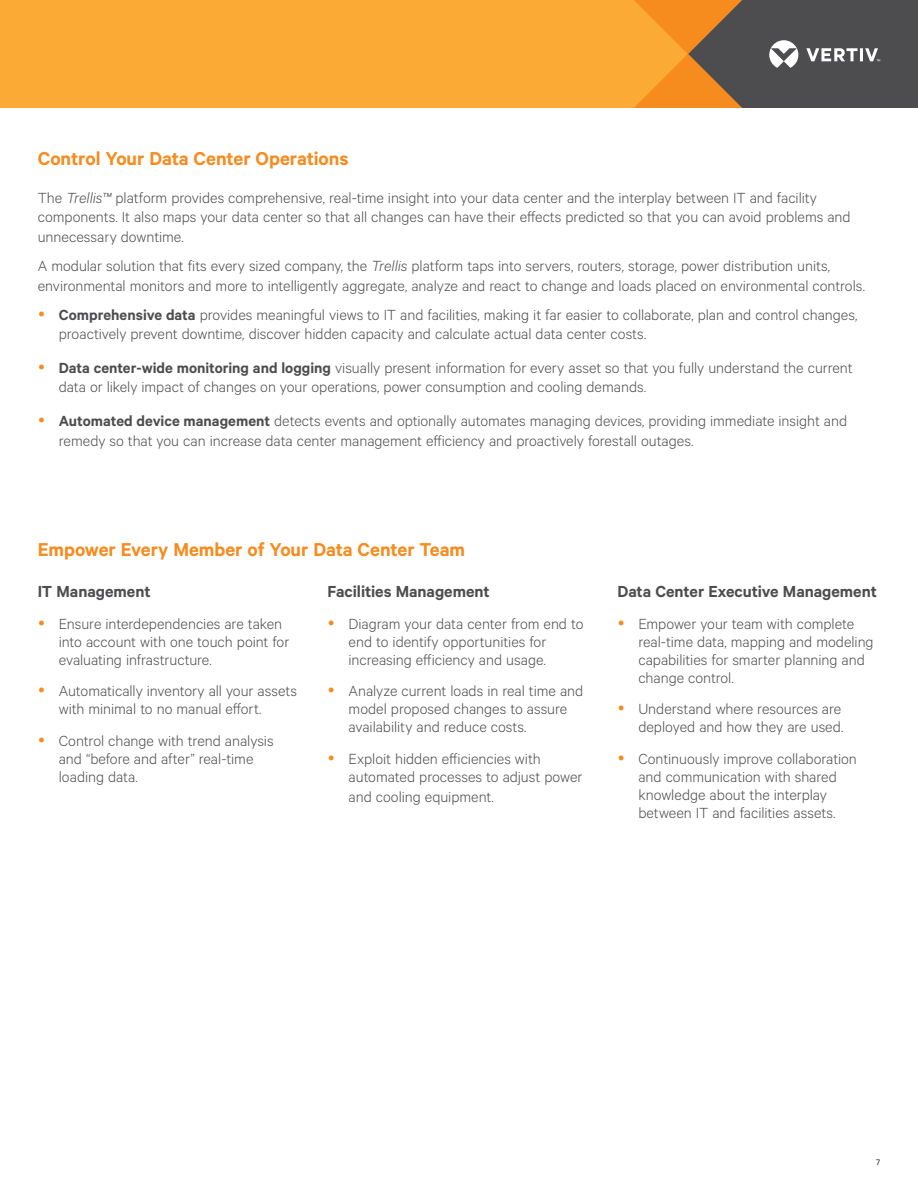
<style>
.page{position:relative;width:918px;height:1188px;background:#fff}
.page>*{position:absolute;margin:0;border:0;box-sizing:border-box;transform-origin:0 0}
.t1{font:600 21px "Calibre";color:#f68b1e}
.t2{font:600 18px "Calibre";color:#4d4d4f}
.t3{font:300 16.5px/18px "Calibre";color:#4d4d4f}
.t4{font:9px "Calibre";color:#231f20}
.s1{font-style:italic}
.s2{font-weight:600}
</style>
<div class="page">
<div style="left:0;top:0;width:634px;height:108px;background:#fbab35"></div>
<svg style="left:634px;top:0;width:284px;height:108px"></svg>
<p class="t1" style="left:38px;top:146px;width:312px">Control Your Data Center Operations</p>
<p class="t3" style="left:38px;top:187px;width:814px;line-height:19.8px">The <span class="s1">Trellis™</span> platform provides comprehensive, real-time insight into your data center and the interplay between IT and facility components. It also maps your data center so that all changes can have their effects predicted so that you can avoid problems and unnecessary downtime.</p>
<p class="t3" style="left:38px;top:255px;width:829px;line-height:19.8px">A modular solution that fits every sized company, the <span class="s1">Trellis</span> platform taps into servers, routers, storage, power distribution units, environmental monitors and more to intelligently aggregate, analyze and react to change and loads placed on environmental controls.</p>
<p class="t3" style="left:59px;top:304px;width:800px;line-height:19.8px"><span class="s2">Comprehensive data</span> provides meaningful views to IT and facilities, making it far easier to collaborate, plan and control changes, proactively prevent downtime, discover hidden capacity and calculate actual data center costs.</p>
<p class="t3" style="left:59px;top:357px;width:795px;line-height:19.8px"><span class="s2">Data center-wide monitoring and logging</span> visually present information for every asset so that you fully understand the current data or likely impact of changes on your operations, power consumption and cooling demands.</p>
<p class="t3" style="left:59px;top:410px;width:790px;line-height:19.8px"><span class="s2">Automated device management</span> detects events and optionally automates managing devices, providing immediate insight and remedy so that you can increase data center management efficiency and proactively forestall outages.</p>
<p class="t1" style="left:38px;top:537px;width:429px">Empower Every Member of Your Data Center Team</p>
<p class="t2" style="left:38px;top:581px;width:114px">IT Management</p>
<p class="t3" style="left:59px;top:614px;width:232px">Ensure interdependencies are taken into account with one touch point for evaluating infrastructure.</p>
<p class="t3" style="left:59px;top:681px;width:240px">Automatically inventory all your assets with minimal to no manual effort.</p>
<p class="t3" style="left:59px;top:731px;width:216px">Control change with trend analysis and “before and after” real-time loading data.</p>
<p class="t2" style="left:328px;top:581px;width:164px">Facilities Management</p>
<p class="t3" style="left:349px;top:614px;width:236px">Diagram your data center from end to end to identify opportunities for increasing efficiency and usage.</p>
<p class="t3" style="left:349px;top:681px;width:236px">Analyze current loads in real time and model proposed changes to assure availability and reduce costs.</p>
<p class="t3" style="left:349px;top:749px;width:235px">Exploit hidden efficiencies with automated processes to adjust power</p>
<p class="t3" style="left:349px;top:787px;width:147px">and cooling equipment.</p>
<p class="t2" style="left:617px;top:581px;width:261px">Data Center Executive Management</p>
<p class="t3" style="left:638px;top:614px;width:237px">Empower your team with complete real-time data, mapping and modeling capabilities for smarter planning and change control.</p>
<p class="t3" style="left:638px;top:699px;width:207px">Understand where resources are deployed and how they are used.</p>
<p class="t3" style="left:638px;top:749px;width:220px">Continuously improve collaboration and communication with shared knowledge about the interplay between IT and facilities assets.</p>
<p class="t4" style="left:876px;top:1157px;width:5px">7</p>
</div>
